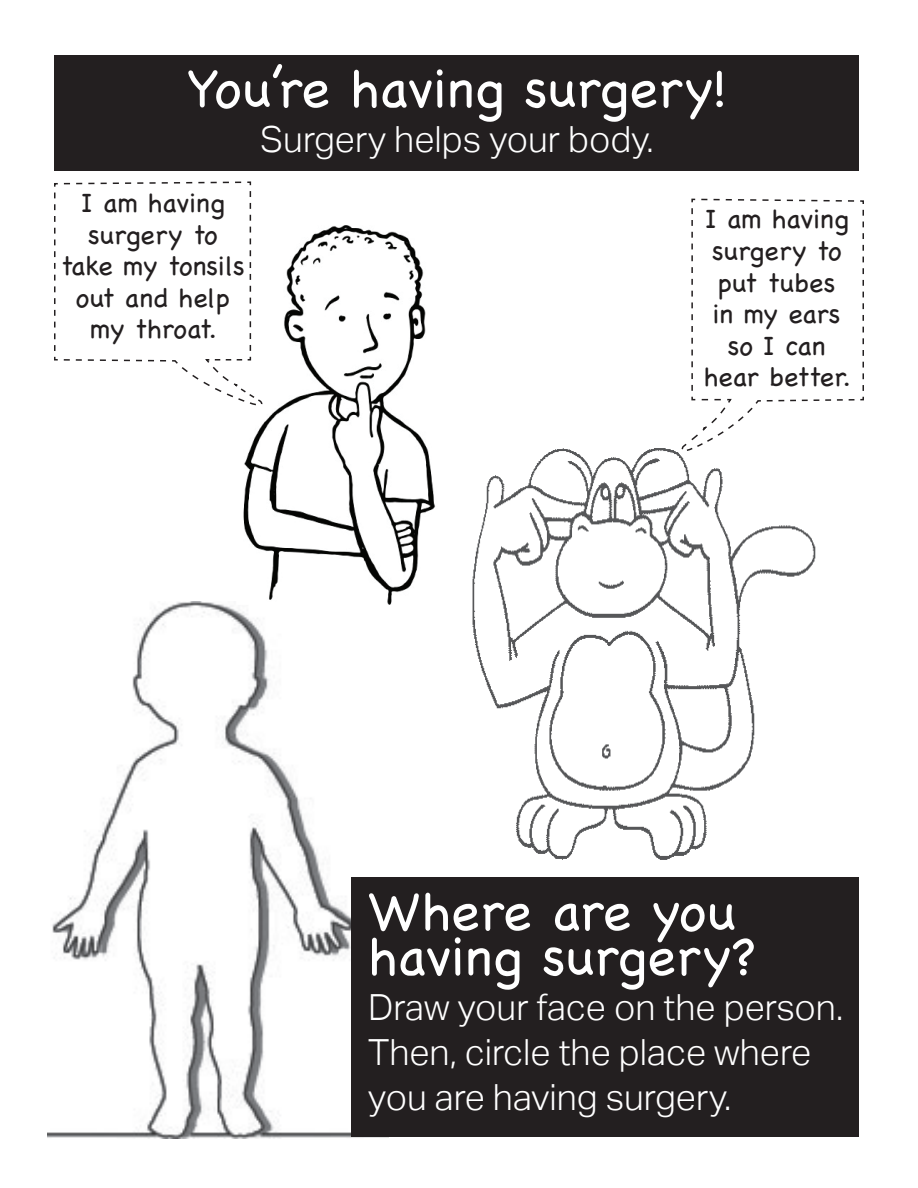
<style>
.page{position:relative;width:918px;height:1188px;background:#fff}
.page>*{position:absolute;margin:0;border:0;box-sizing:border-box;transform-origin:0 0}
.t1{font:54px/45px "Chalkboard";color:#fff}
.t2{font:300 36px/45px "Aktiv Grotesk";color:#fff}
.t3{font:27px/31.5px "Chalkboard";color:#231f20;text-align:center}
</style>
<div class="page">
<img style="left:48px;top:601px;width:341px;height:538px">
<img style="left:236px;top:225px;width:200px;height:380px">
<div style="left:55px;top:55px;width:804px;height:116px;background:#231f20"></div>
<img style="left:472px;top:448px;width:344px;height:412px">
<div style="left:351px;top:877px;width:508px;height:259px;background:#231f20"></div>
<svg style="left:54px;top:181px;width:209px;height:225px"></svg>
<svg style="left:681px;top:198px;width:183px;height:253px"></svg>
<h1 class="t1" style="left:188px;top:66px;width:540px">You’re having surgery!</h1>
<h2 class="t2" style="left:260px;top:117px;width:395px">Surgery helps your body.</h2>
<p class="t3" style="left:61px;top:187px;width:185px">I am having surgery to take my tonsils out and help my throat.</p>
<p class="t3" style="left:704px;top:203px;width:148px">I am having surgery to put tubes<br>in my ears so I can hear better.</p>
<h1 class="t1" style="left:368px;top:889px;width:389px">Where are you having surgery?</h1>
<h2 class="t2" style="left:368px;top:985px;width:477px">Draw your face on the person.<br>Then, circle the place where you are having surgery.</h2>
</div>
